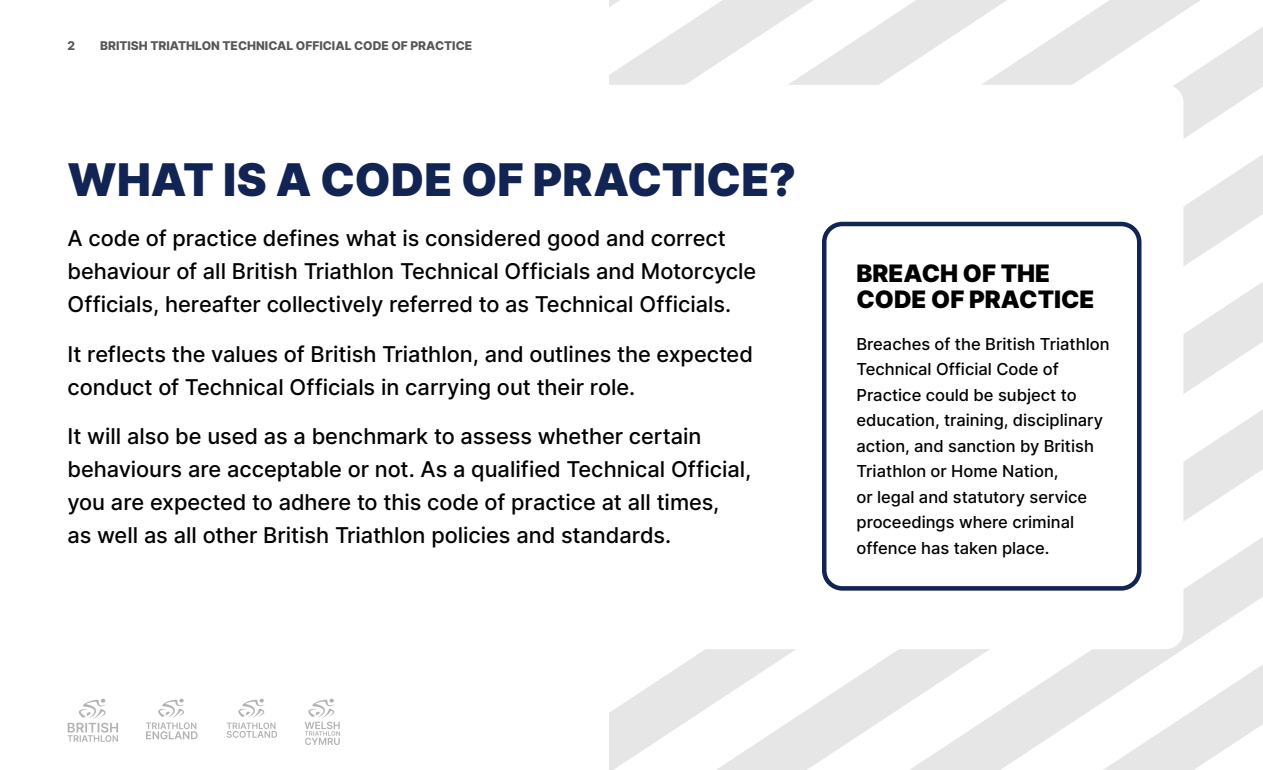
<style>
.page{position:relative;width:1263px;height:770px;background:#fff}
.page>*{position:absolute;margin:0;border:0;box-sizing:border-box;transform-origin:0 0}
.t1{font:900 45px "Inter";letter-spacing:.005em;color:#122454}
.t2{font:900 24px/25.5px "Inter";color:#000}
.t3{font:500 21.75px/33px "Inter";color:#000}
.t4{font:500 16.5px/25.5px "Inter";color:#000}
.t5{font:800 12px "Inter";color:#575756}
</style>
<div class="page">
<svg style="left:146px;top:698px;width:52px;height:41px"></svg>
<svg style="left:227px;top:698px;width:50px;height:39px"></svg>
<svg style="left:609px;top:649px;width:211px;height:121px"></svg>
<svg style="left:609px;top:0;width:211px;height:85px"></svg>
<svg style="left:820px;top:0;width:193px;height:770px"></svg>
<svg style="left:1013px;top:0;width:250px;height:770px"></svg>
<div style="left:428px;top:85px;width:756px;height:564px;background:#fff;border-radius:18px"></div>
<div style="left:822px;top:222px;width:320px;height:368px;border:4px solid #122454;border-radius:18px"></div>
<svg style="left:305px;top:698px;width:35px;height:47px"></svg>
<svg style="left:68px;top:698px;width:50px;height:43px"></svg>
<p class="t5" style="left:68px;top:37px;width:9px">2</p>
<p class="t5" style="left:100px;top:37px;width:374px">BRITISH TRIATHLON TECHNICAL OFFICIAL CODE OF PRACTICE</p>
<h1 class="t1" style="left:68px;top:147px;width:730px">WHAT IS A CODE OF PRACTICE?</h1>
<p class="t3" style="left:68px;top:221px;width:690px">A code of practice defines what is considered good and correct behaviour of all British Triathlon Technical Officials and Motorcycle<br>Officials, hereafter collectively referred to as Technical Officials.</p>
<p class="t3" style="left:68px;top:337px;width:687px">It reflects the values of British Triathlon, and outlines the expected conduct of Technical Officials in carrying out their role.</p>
<p class="t3" style="left:68px;top:419px;width:685px">It will also be used as a benchmark to assess whether certain behaviours are acceptable or not. As a qualified Technical Official, you are expected to adhere to this code of practice at all times,<br>as well as all other British Triathlon policies and standards.</p>
<p class="t2" style="left:856px;top:260px;width:239px">BREACH OF THE<br>CODE OF PRACTICE</p>
<p class="t4" style="left:856px;top:330px;width:255px">Breaches of the British Triathlon<br>Technical Official Code of<br>Practice could be subject to education, training, disciplinary action, and sanction by British<br>Triathlon or Home Nation,<br>or legal and statutory service proceedings where criminal offence has taken place.</p>
</div>
